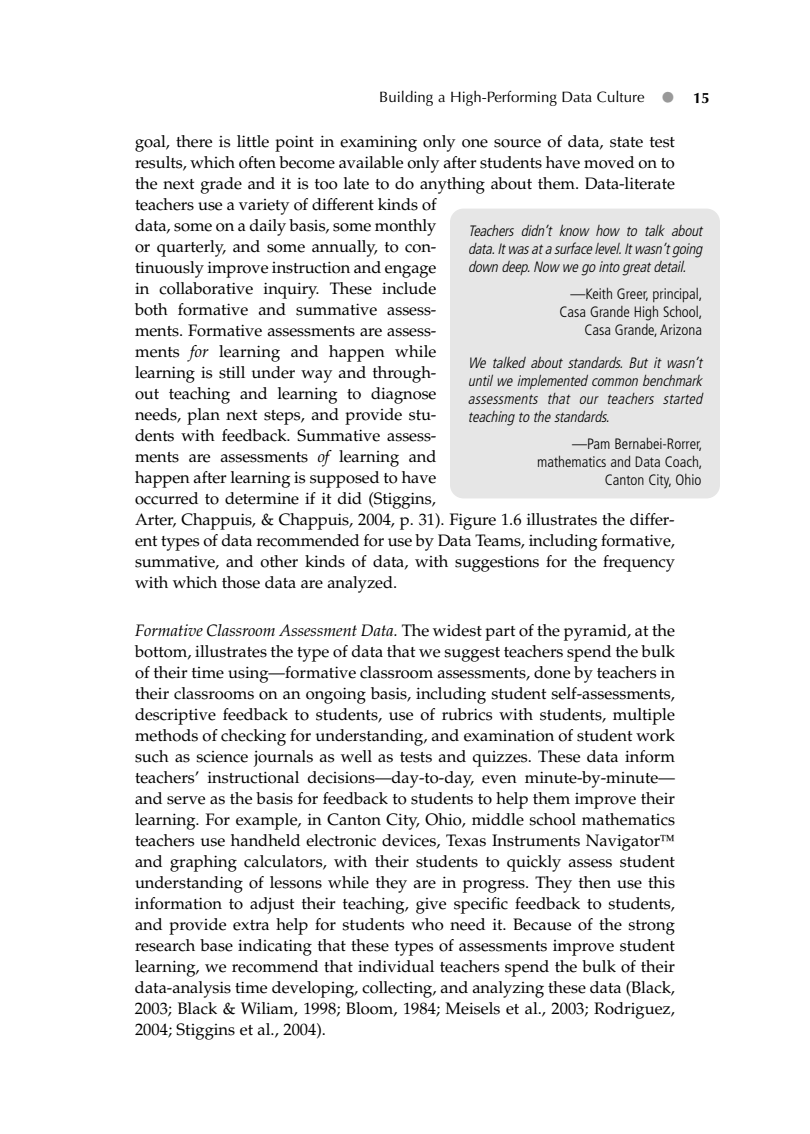
<style>
.page{position:relative;width:810px;height:1134px;background:#fff}
.page>*{position:absolute;margin:0;border:0;box-sizing:border-box;transform-origin:0 0}
.t1{font:16.5px/21px "Palatino";color:#000}
.t2{font:italic 300 condensed 15px/18px "Frutiger";color:#000;text-align:justify}
.t3{font:300 condensed 15px/18px "Frutiger";color:#000;text-align:right}
.t4{font:15px "Optima";color:#000}
.s1{color:#999}
.s2{font-weight:700}
.s3{font-style:italic}
</style>
<div class="page">
<div style="left:450px;top:209px;width:270px;height:289px;background:#e6e6e6;border-radius:14px"></div>
<p class="t4" style="left:379px;top:91px;width:332px">Building a High-Performing Data Culture <span class="s1">•</span> <span class="s2">15</span></p>
<p class="t1" style="left:135px;top:133px;width:542px">goal, there is little point in examining only one source of data, state test results, which often become available only after students have moved on to the next grade and it is too late to do anything about them. Data-literate teachers use a variety of different kinds of<br>data, some on a daily basis, some monthly<br>or quarterly, and some annually, to con-<br>tinuously improve instruction and engage<br>in collaborative inquiry. These include<br>both formative and summative assess-<br>ments. Formative assessments are assess-<br>ments <span class="s3">for</span> learning and happen while<br>learning is still under way and through-<br>out teaching and learning to diagnose<br>needs, plan next steps, and provide stu-<br>dents with feedback. Summative assess-<br>ments are assessments <span class="s3">of</span> learning and<br>happen after learning is supposed to have<br>occurred to determine if it did (Stiggins,<br>Arter, Chappuis, &amp; Chappuis, 2004, p. 31). Figure 1.6 illustrates the differ&shy;ent types of data recommended for use by Data Teams, including formative, summative, and other kinds of data, with suggestions for the frequency with which those data are analyzed.</p>
<p class="t1" style="left:135px;top:622px;width:542px"><span class="s3">Formative Classroom Assessment Data.</span> The widest part of the pyramid, at the bottom, illustrates the type of data that we suggest teachers spend the bulk of their time using—formative classroom assessments, done by teachers in their classrooms on an ongoing basis, including student self-assessments, descriptive feedback to students, use of rubrics with students, multiple methods of checking for understanding, and examination of student work such as science journals as well as tests and quizzes. These data inform teachers’ instructional decisions—day-to-day, even minute-by-minute— and serve as the basis for feedback to students to help them improve their learning. For example, in Canton City, Ohio, middle school mathematics teachers use handheld electronic devices, Texas Instruments Navigator and graphing calculators, with their students to quickly assess student understanding of lessons while they are in progress. They then use this information to adjust their teaching, give specific feedback to students, and provide extra help for students who need it. Because of the strong research base indicating that these types of assessments improve student learning, we recommend that individual teachers spend the bulk of their data-analysis time developing, collecting, and analyzing these data (Black, 2003; Black &amp; Wiliam, 1998; Bloom, 1984; Meisels et al., 2003; Rodriguez, 2004; Stiggins et al., 2004).</p>
<p class="t2" style="left:468px;top:223px;width:239px">Teachers didn’t know how to talk about data. It was at a surface level. It wasn’t going down deep. Now we go into great detail.</p>
<p class="t3" style="left:560px;top:286px;width:145px">—Keith Greer, principal,<br>Casa Grande High School,<br>Casa Grande, Arizona</p>
<p class="t2" style="left:468px;top:355px;width:239px">We talked about standards. But it wasn’t until we implemented common benchmark assessments that our teachers started teaching to the standards.</p>
<p class="t3" style="left:537px;top:436px;width:167px">—Pam Bernabei-Rorrer, mathematics and Data Coach,<br>Canton City, Ohio</p>
</div>
